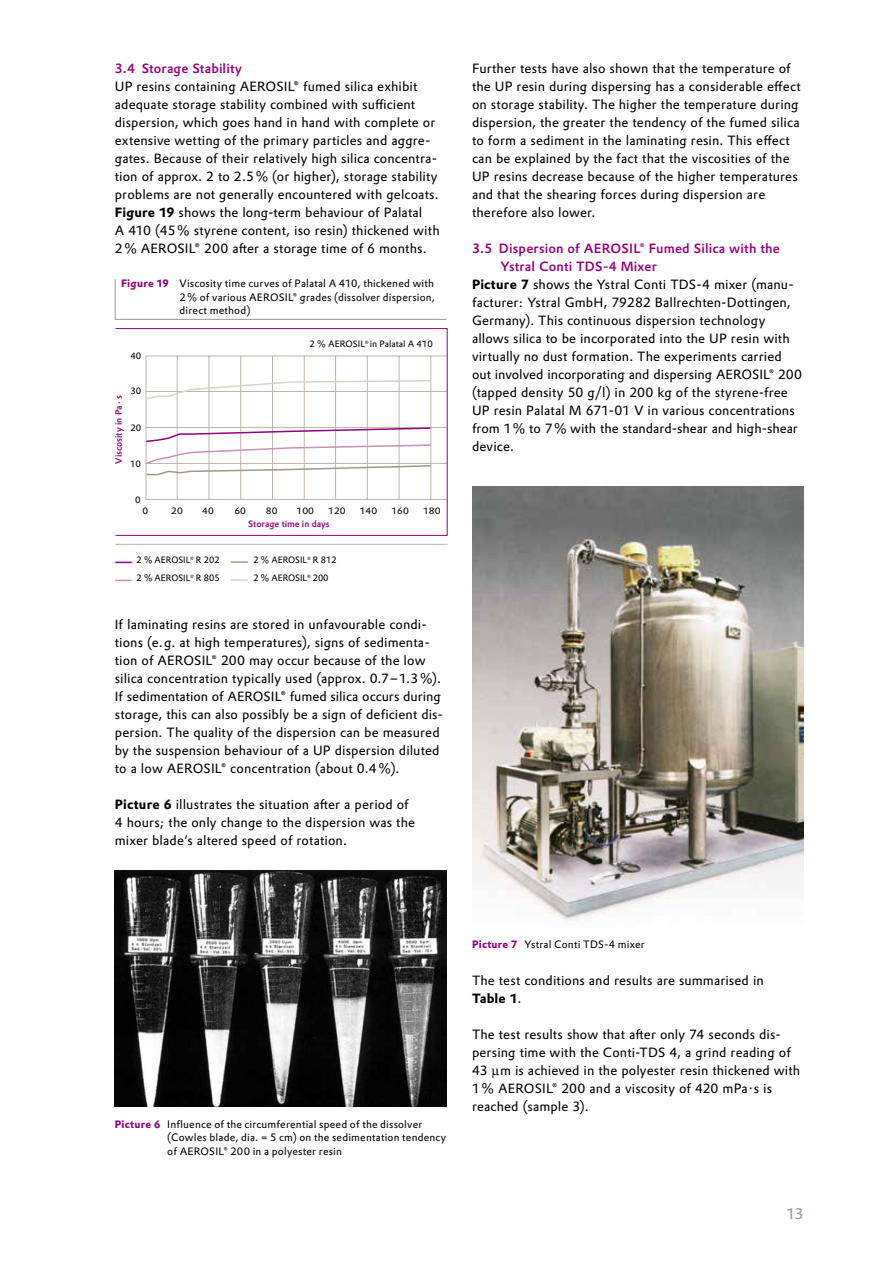
<style>
.page{position:relative;width:893px;height:1263px;background:#fff}
.page>*{position:absolute;margin:0;border:0;box-sizing:border-box;transform-origin:0 0}
.t1{font:15px "DTL Prokyon TOT";color:#a19786}
.t2{font:13.2px/18px "Evonik Prokyon";letter-spacing:.01em;color:#000}
.t3{font:500 13.2px "Evonik Prokyon";letter-spacing:.01em;color:#95007b}
.t4{font:10.5px/13.5px "Evonik Prokyon";letter-spacing:.02em;color:#000;text-align:justify}
.t5{font:9px "Evonik Prokyon";color:#000}
.t6{font:500 9px "Evonik Prokyon";color:#93007b}
.t7{font:9px "Evonik Prokyon";color:#000;scale:1.07 1}
.t8{font:9px "Evonik Prokyon";color:#000;scale:1.05 1}
.t9{font:4.5px "Arial";color:#000}
.s1{font-weight:700}
.s2{font-weight:700;color:#95007b}
.s3{font-size:15px}
</style>
<div class="page">
<hr style="left:115px;top:279px;width:1px;height:40px;background:#a19786">
<hr style="left:115px;top:319px;width:331px;height:1px;background:#a19786">
<img style="left:115px;top:870px;width:331px;height:237px">
<img style="left:472px;top:486px;width:332px;height:434px">
<hr style="left:115px;top:544px;width:333px;height:1px;background:#bfb6aa">
<svg style="left:115px;top:562px;width:17px;height:1px"></svg>
<svg style="left:115px;top:580px;width:17px;height:1px"></svg>
<svg style="left:231px;top:561px;width:17px;height:2px"></svg>
<svg style="left:231px;top:579px;width:17px;height:2px"></svg>
<svg style="left:115px;top:328px;width:333px;height:208px"></svg>
<svg style="left:145px;top:427px;width:287px;height:49px"></svg>
<svg style="left:145px;top:379px;width:287px;height:21px"></svg>
<p class="t3" style="left:115px;top:58px;width:129px">3.4 Storage Stability</p>
<p class="t2" style="left:115px;top:76px;width:326px">UP resins containing AEROSIL® fumed silica exhibit adequate storage stability combined with sufficient dispersion, which goes hand in hand with complete or extensive wetting of the primary particles and aggre&shy;gates. Because of their relatively high silica concentra&shy;tion of approx. 2 to 2.5% (or higher), storage stability problems are not generally encountered with gelcoats.<br><span class="s1">Figure 19</span> shows the long-term behaviour of Palatal<br>A 410 (45% styrene content, iso resin) thickened with 2% AEROSIL® 200 after a storage time of 6 months.</p>
<p class="t4" style="left:179px;top:276px;width:257px;text-indent:-58px"><span class="s2">Figure 19</span> Viscosity time curves of Palatal A 410, thickened with 2% of various AEROSIL® grades (dissolver dispersion, direct method)</p>
<p class="t5" style="left:130px;top:350px;width:12px">40</p>
<p class="t5" style="left:130px;top:385px;width:12px">30</p>
<p class="t6" style="left:113px;top:464px;width:71px;rotate:-90deg">Viscosity in Pa . s</p>
<p class="t5" style="left:130px;top:422px;width:12px">20</p>
<p class="t5" style="left:130px;top:458px;width:12px">10</p>
<p class="t5" style="left:135px;top:493px;width:7px">0</p>
<p class="t8" style="left:142px;top:505px;width:7px">0</p>
<p class="t7" style="left:171px;top:505px;width:12px">20</p>
<p class="t7" style="left:202px;top:505px;width:12px">40</p>
<p class="t7" style="left:234px;top:505px;width:12px">60</p>
<p class="t5" style="left:310px;top:338px;width:125px">2 % AEROSIL n Palatal A 410</p>
<p class="t9" style="left:365px;top:339px;width:5px">®</p>
<p class="t5" style="left:370px;top:338px;width:4px">i</p>
<p class="t7" style="left:266px;top:505px;width:12px">80</p>
<p class="t7" style="left:297px;top:505px;width:18px">100</p>
<p class="t7" style="left:328px;top:505px;width:18px">120</p>
<p class="t7" style="left:360px;top:505px;width:18px">140</p>
<p class="t7" style="left:391px;top:505px;width:18px">160</p>
<p class="t7" style="left:423px;top:505px;width:18px">180</p>
<p class="t6" style="left:248px;top:518px;width:83px">Storage time in days</p>
<p class="t5" style="left:137px;top:554px;width:55px">2 % AEROSIL</p>
<p class="t5" style="left:196px;top:554px;width:25px">R 202</p>
<p class="t9" style="left:190px;top:555px;width:5px">®</p>
<p class="t5" style="left:137px;top:572px;width:55px">2 % AEROSIL</p>
<p class="t5" style="left:196px;top:572px;width:25px">R 805</p>
<p class="t9" style="left:190px;top:573px;width:5px">®</p>
<p class="t5" style="left:253px;top:554px;width:85px">2 % AEROSIL R 812</p>
<p class="t9" style="left:307px;top:555px;width:5px">®</p>
<p class="t5" style="left:253px;top:572px;width:77px">2 % AEROSIL 200</p>
<p class="t9" style="left:307px;top:573px;width:5px">®</p>
<p class="t2" style="left:115px;top:614px;width:330px">If laminating resins are stored in unfavourable condi&shy;tions (e.g. at high temperatures), signs of sedimenta&shy;tion of AEROSIL® 200 may occur because of the low silica concentration typically used (approx. 0.7–1.3%).<br>If sedimentation of AEROSIL® fumed silica occurs during storage, this can also possibly be a sign of deficient dis&shy;persion. The quality of the dispersion can be measured by the suspension behaviour of a UP dispersion diluted to a low AEROSIL® concentration (about 0.4%).</p>
<p class="t2" style="left:115px;top:794px;width:302px"><span class="s1">Picture 6</span> illustrates the situation after a period of<br>4 hours; the only change to the dispersion was the mixer blade‘s altered speed of rotation.</p>
<p class="t2" style="left:472px;top:58px;width:330px">Further tests have also shown that the temperature of the UP resin during dispersing has a considerable effect on storage stability. The higher the temperature during dispersion, the greater the tendency of the fumed silica to form a sediment in the laminating resin. This effect can be explained by the fact that the viscosities of the UP resins decrease because of the higher temperatures and that the shearing forces during dispersion are therefore also lower.</p>
<p class="t3" style="left:472px;top:238px;width:309px">3.5 Dispersion of AEROSIL® Fumed Silica with the</p>
<p class="t3" style="left:500px;top:256px;width:158px">Ystral Conti TDS-4 Mixer</p>
<p class="t2" style="left:472px;top:274px;width:323px"><span class="s1">Picture 7</span> shows the Ystral Conti TDS-4 mixer (manu-</p>
<p class="t2" style="left:472px;top:292px;width:320px">facturer: Ystral GmbH, 79282 Ballrechten-Dottingen,</p>
<p class="t2" style="left:472px;top:310px;width:295px">Germany). This continuous dispersion technology</p>
<p class="t2" style="left:472px;top:328px;width:319px">allows silica to be incorporated into the UP resin with</p>
<p class="t2" style="left:472px;top:346px;width:311px">virtually no dust formation. The experiments carried</p>
<p class="t2" style="left:472px;top:364px;width:331px">out involved incorporating and dispersing AEROSIL® 200</p>
<p class="t2" style="left:472px;top:382px;width:317px">(tapped density 50 g/l) in 200 kg of the styrene-free</p>
<p class="t2" style="left:472px;top:400px;width:324px">UP resin Palatal M 671-01 V in various concentrations</p>
<p class="t2" style="left:472px;top:418px;width:327px">from 1% to 7% with the standard-shear and high-shear</p>
<p class="t2" style="left:472px;top:436px;width:43px">device.</p>
<p class="t4" style="left:167px;top:1117px;width:280px;text-align:left;text-indent:-52px"><span class="s2">Picture 6</span> Influence of the circumferential speed of the dissolver (Cowles blade, dia. = 5 cm) on the sedimentation tendency of AEROSIL® 200 in a polyester resin</p>
<p class="t4" style="left:472px;top:937px;width:174px"><span class="s2">Picture 7</span> Ystral Conti TDS-4 mixer</p>
<p class="t2" style="left:472px;top:970px;width:293px">The test conditions and results are summarised in<br><span class="s1">Table 1</span>.</p>
<p class="t2" style="left:472px;top:1024px;width:330px">The test results show that after only 74 seconds dis&shy;persing time with the Conti-TDS 4, a grind reading of 43 <span class="s3">µ</span>m is achieved in the polyester resin thickened with 1% AEROSIL® 200 and a viscosity of 420 mPa · s is reached (sample 3).</p>
<p class="t1" style="left:787px;top:1204px;width:19px">13</p>
</div>
